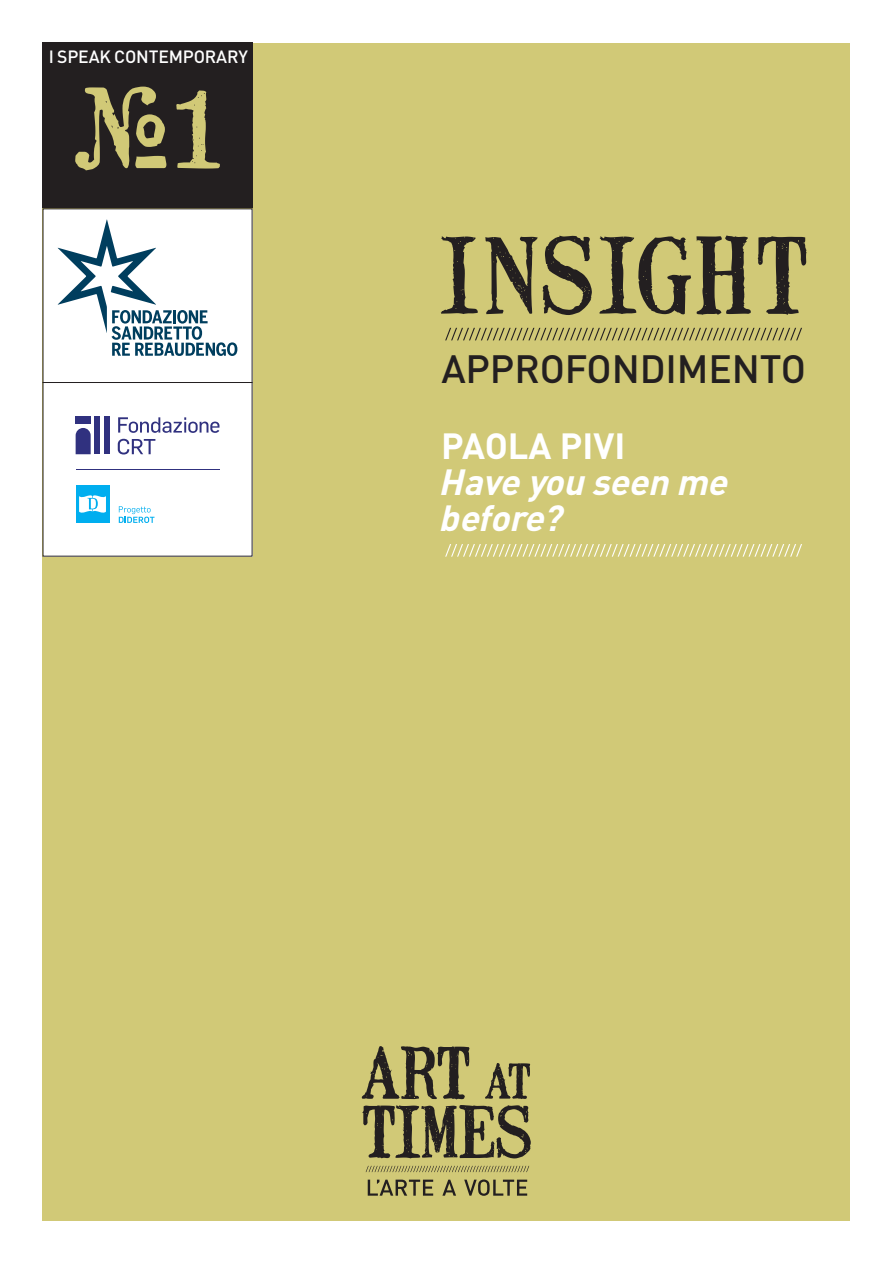
<style>
.page{position:relative;width:893px;height:1263px;background:#fff}
.page>*{position:absolute;margin:0;border:0;box-sizing:border-box;transform-origin:0 0}
.t1{font:500 39px "DIN";letter-spacing:-.005em;color:#231f20}
.t2{font:italic 700 36px "DIN";letter-spacing:-.01em;color:#fff}
.t3{font:700 36px "DIN";color:#fff}
.t4{font:500 17.55px "DIN";letter-spacing:-.01em;color:#fff}
</style>
<div class="page">
<div style="left:43px;top:43px;width:807px;height:1177px;background:#d1c977"></div>
<div style="left:43px;top:43px;width:210px;height:165px;background:#231f20"></div>
<svg style="left:362px;top:1105px;width:169px;height:53px"></svg>
<svg style="left:362px;top:1046px;width:168px;height:53px"></svg>
<svg style="left:366px;top:1166px;width:163px;height:6px"></svg>
<svg style="left:368px;top:1179px;width:159px;height:17px"></svg>
<div style="left:43px;top:209px;width:209px;height:347px;background:#fff"></div>
<svg style="left:58px;top:219px;width:179px;height:137px"></svg>
<hr style="left:43px;top:382px;width:210px;height:1px;background:#231f20">
<svg style="left:441px;top:235px;width:365px;height:80px"></svg>
<svg style="left:445px;top:328px;width:357px;height:12px"></svg>
<svg style="left:445px;top:544px;width:357px;height:13px"></svg>
<svg style="left:75px;top:87px;width:145px;height:83px"></svg>
<div style="left:94px;top:417px;width:6px;height:37px;background:#30317f"></div>
<div style="left:104px;top:417px;width:5px;height:37px;background:#30317f"></div>
<svg style="left:76px;top:428px;width:15px;height:26px"></svg>
<div style="left:76px;top:417px;width:15px;height:7px;background:#30317f"></div>
<svg style="left:118px;top:417px;width:101px;height:16px"></svg>
<svg style="left:118px;top:439px;width:37px;height:15px"></svg>
<hr style="left:76px;top:469px;width:143px;height:1px;background:#30317f">
<svg style="left:119px;top:506px;width:35px;height:17px"></svg>
<div style="left:76px;top:485px;width:33px;height:38px;background:#00aeef"></div>
<svg style="left:79px;top:495px;width:27px;height:18px"></svg>
<p class="t4" style="left:49px;top:45px;width:200px">I SPEAK CONTEMPORARY</p>
<p class="t1" style="left:441px;top:344px;width:366px">APPROFONDIMENTO</p>
<p class="t3" style="left:441px;top:422px;width:186px">PAOLA PIVI</p>
<p class="t2" style="left:441px;top:458px;width:289px">Have you seen me</p>
<p class="t2" style="left:441px;top:494px;width:124px">before?</p>
</div>
